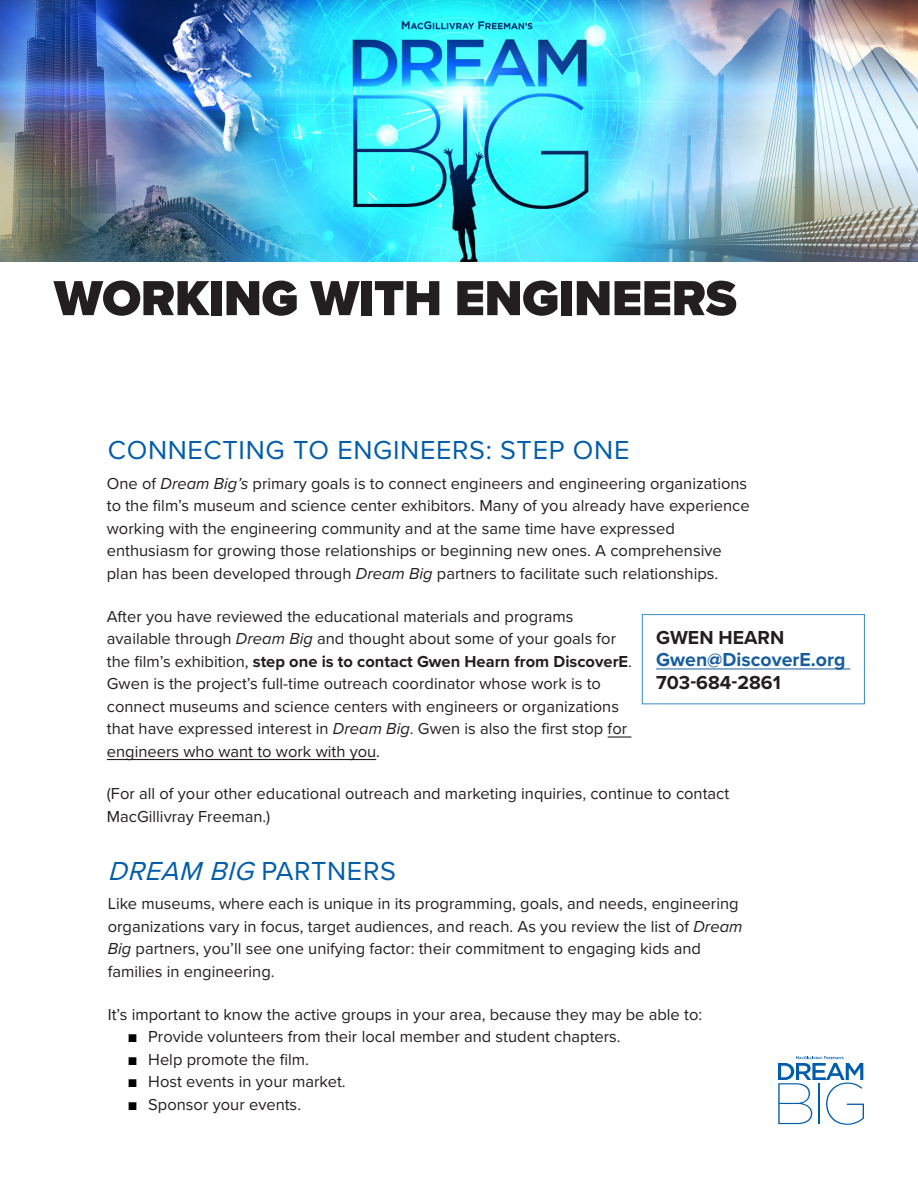
<style>
.page{position:relative;width:918px;height:1188px;background:#fff}
.page>*{position:absolute;margin:0;border:0;box-sizing:border-box;transform-origin:0 0}
.t1{font:900 51px "Proxima Nova";letter-spacing:-.01em;color:#231f20}
.t2{font:27px "Proxima Nova";letter-spacing:.025em;color:#015dab}
.t3{font:italic 27px "Proxima Nova";color:#015dab}
.Paragraph_Style_1{font:700 19.5px/22.5px "Proxima Nova";color:#231f20}
.Paragraph_Style_1-2{font:16.5px/22.5px "Proxima Nova";color:#231f20}
.s1{font-style:italic}
.s2{font-weight:700}
.s3{font-style:normal}
.s4{color:#175d9e}
.s5{font-size:13.5px;color:#000}
</style>
<div class="page">
<hr style="left:608px;top:736px;width:23px;height:2px;background:#231f20">
<hr style="left:107px;top:759px;width:269px;height:1px;background:#231f20">
<hr style="left:656px;top:669px;width:194px;height:1px;background:#175d9e">
<div style="left:642px;top:614px;width:223px;height:90px;border:1px solid #3989c8"></div>
<svg style="left:778px;top:1056px;width:86px;height:69px"></svg>
<img style="left:0;top:0;width:918px;height:261px">
<p class="t1" style="left:54px;top:267px;width:684px">WORKING WITH ENGINEERS</p>
<p class="t2" style="left:108px;top:434px;width:523px">CONNECTING TO ENGINEERS: STEP ONE</p>
<p class="Paragraph_Style_1-2" style="left:107px;top:472px;width:644px">One of <span class="s1">Dream Big’s</span> primary goals is to connect engineers and engineering organizations to the film’s museum and science center exhibitors. Many of you already have experience working with the engineering community and at the same time have expressed enthusiasm for growing those relationships or beginning new ones. A comprehensive plan has been developed through <span class="s1">Dream Big</span> partners to facilitate such relationships.</p>
<p class="Paragraph_Style_1-2" style="left:107px;top:605px;width:527px">After you have reviewed the educational materials and programs available through <span class="s1">Dream Big</span> and thought about some of your goals for the film’s exhibition, <span class="s2">step one is to contact Gwen Hearn from DiscoverE</span>.<br>Gwen is the project’s full-time outreach coordinator whose work is to connect museums and science centers with engineers or organizations that have expressed interest in <span class="s1">Dream Big</span>. Gwen is also the first stop for engineers who want to work with you.</p>
<p class="Paragraph_Style_1-2" style="left:107px;top:783px;width:624px">(For all of your other educational outreach and marketing inquiries, continue to contact<br>MacGillivray Freeman.)</p>
<p class="t3" style="left:108px;top:855px;width:290px">DREAM BIG <span class="s3">PARTNERS</span></p>
<p class="Paragraph_Style_1" style="left:656px;top:627px;width:191px">GWEN HEARN<br><span class="s4">Gwen@DiscoverE.org<br></span>703-684-2861</p>
<p class="Paragraph_Style_1-2" style="left:108px;top:893px;width:636px">Like museums, where each is unique in its programming, goals, and needs, engineering organizations vary in focus, target audiences, and reach. As you review the list of <span class="s1">Dream Big</span> partners, you’ll see one unifying factor: their commitment to engaging kids and families in engineering.</p>
<p class="Paragraph_Style_1-2" style="left:108px;top:1003px;width:596px">It’s important to know the active groups in your area, because they may be able to:</p>
<p class="Paragraph_Style_1-2" style="left:128px;top:1026px;width:494px"><span class="s5">■</span> Provide volunteers from their local member and student chapters.</p>
<p class="Paragraph_Style_1-2" style="left:128px;top:1048px;width:182px"><span class="s5">■</span> Help promote the film.</p>
<p class="Paragraph_Style_1-2" style="left:128px;top:1071px;width:219px"><span class="s5">■</span> Host events in your market.</p>
<p class="Paragraph_Style_1-2" style="left:128px;top:1093px;width:175px"><span class="s5">■</span> Sponsor your events.</p>
</div>
